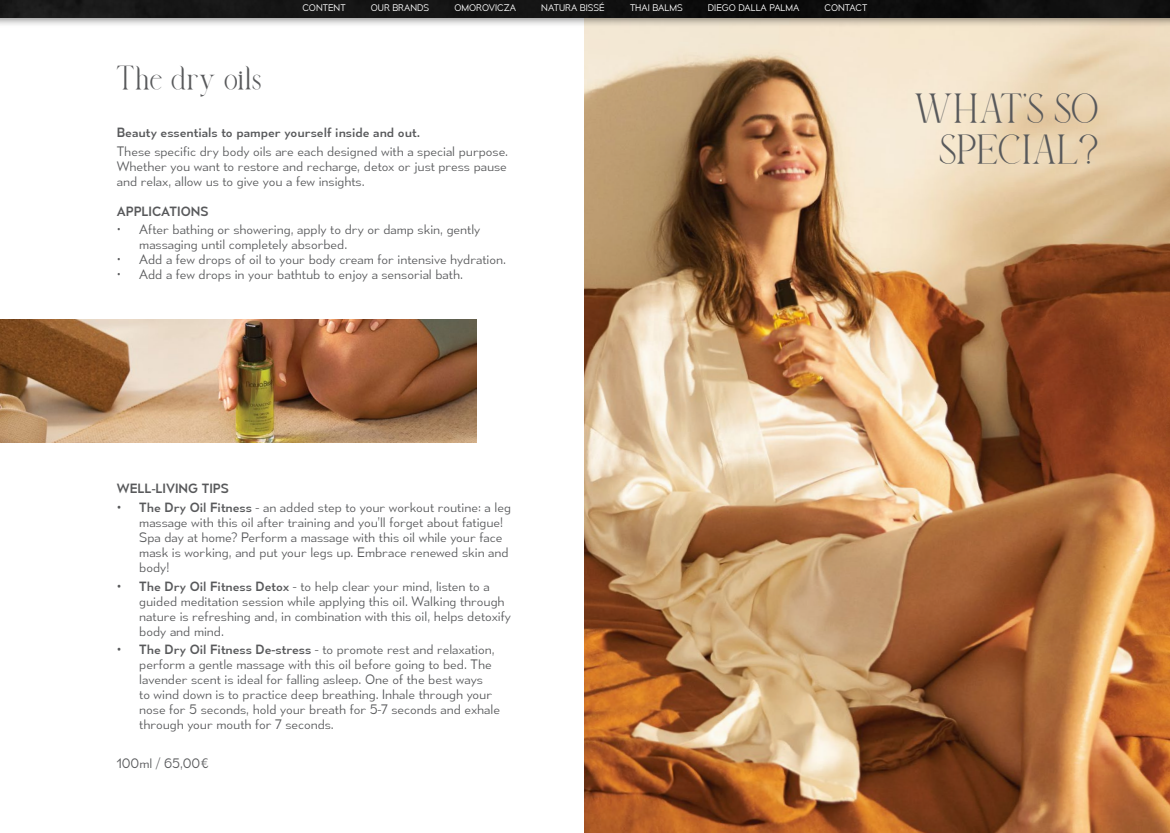
<style>
.page{position:relative;width:1170px;height:833px;background:#fff}
.page>*{position:absolute;margin:0;border:0;box-sizing:border-box;transform-origin:0 0}
.t1{font:33.75px/40.5px "Balona";color:#58595b;text-align:right}
.t2{font:27.5px "Balona";color:#58595b}
.t3{font:12.5px/15px "Mesmerize Lt";color:#58595b}
.t4{font:12.5px "Mesmerize Rg";color:#58595b}
.t5{font:8.75px "Mesmerize Lt";color:#fff}
.s1{font-family:"Mesmerize Rg"}
</style>
<div class="page">
<img style="left:585px;top:28px;width:584px;height:805px">
<img style="left:0;top:319px;width:476px;height:124px">
<div style="left:0;top:0;width:1169px;height:28px;background:#000;opacity:.42"></div>
<img style="left:0;top:0;width:1169px;height:18px">
<h2 class="t2" style="left:117px;top:58px;width:147px">The dry oils</h2>
<p class="t5" style="left:302px;top:3px;width:44px">CONTENT</p>
<p class="t5" style="left:371px;top:3px;width:60px">OUR BRANDS</p>
<p class="t5" style="left:454px;top:3px;width:63px">OMOROVICZA</p>
<p class="t5" style="left:541px;top:3px;width:65px">NATURA BISSÉ</p>
<p class="t5" style="left:630px;top:3px;width:54px">THAI BALMS</p>
<p class="t5" style="left:707px;top:3px;width:93px">DIEGO DALLA PALMA</p>
<p class="t5" style="left:824px;top:3px;width:44px">CONTACT</p>
<p class="t4" style="left:117px;top:124px;width:305px">Beauty essentials to pamper yourself inside and out.</p>
<p class="t3" style="left:117px;top:143px;width:393px;text-align:justify">These specific dry body oils are each designed with a special purpose.<br>Whether you want to restore and recharge, detox or just press pause and relax, allow us to give you a few insights.</p>
<p class="t4" style="left:117px;top:203px;width:93px">APPLICATIONS</p>
<p class="t3" style="left:139px;top:222px;width:342px;text-indent:-22px">• After bathing or showering, apply to dry or damp skin, gently massaging until completely absorbed.</p>
<p class="t3" style="left:117px;top:252px;width:391px">• Add a few drops of oil to your body cream for intensive hydration.</p>
<p class="t3" style="left:117px;top:267px;width:348px">• Add a few drops in your bathtub to enjoy a sensorial bath.</p>
<h1 class="t1" style="left:914px;top:84px;width:186px">WHAT’S SO<br>SPECIAL?</h1>
<p class="t4" style="left:117px;top:480px;width:114px">WELL-LIVING TIPS</p>
<p class="t3" style="left:139px;top:499px;width:373px;text-indent:-22px"><span class="s1">• The Dry Oil Fitness</span> - an added step to your workout routine: a leg massage with this oil after training and you’ll forget about fatigue!<br>Spa day at home? Perform a massage with this oil while your face mask is working, and put your legs up. Embrace renewed skin and body!</p>
<p class="t3" style="left:139px;top:578px;width:373px;text-indent:-22px"><span class="s1">• The Dry Oil Fitness Detox</span> - to help clear your mind, listen to a guided meditation session while applying this oil. Walking through nature is refreshing and, in combination with this oil, helps detoxify body and mind.</p>
<p class="t3" style="left:139px;top:642px;width:362px;text-indent:-22px"><span class="s1">• The Dry Oil Fitness De-stress</span> - to promote rest and relaxation, perform a gentle massage with this oil before going to bed. The lavender scent is ideal for falling asleep. One of the best ways<br>to wind down is to practice deep breathing. Inhale through your nose for 5 seconds, hold your breath for 5-7 seconds and exhale through your mouth for 7 seconds.</p>
<p class="t3" style="left:117px;top:755px;width:94px">100ml / 65,00€</p>
</div>
